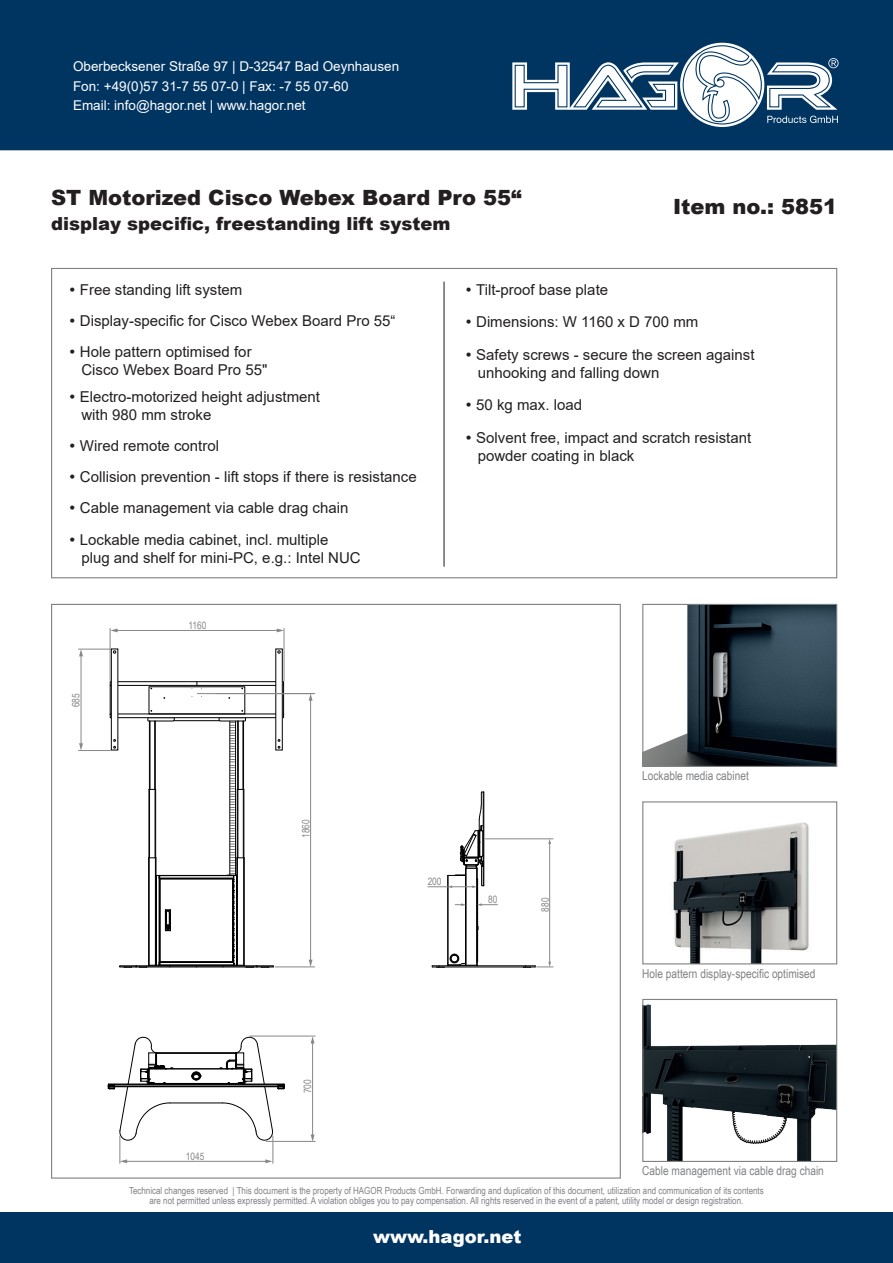
<style>
.page{position:relative;width:893px;height:1263px;background:#fff}
.page>*{position:absolute;margin:0;border:0;box-sizing:border-box;transform-origin:0 0}
.t1{font:900 21px "Arial";color:#231f20}
.t2{font:900 18px "Arial";color:#231f20}
.t3{font:900 18px "Arial";color:#fff}
.t4{font:15px/31px "Arial";color:#231f20}
.t5{font:13.5px/19.5px "Arial";color:#fff}
.t6{font:12.3px "Arial Narrow";color:#808285}
.t7{font:10.2px "Arial Narrow";color:#878787}
.t8{font:9.75px/10.5px "Arial Narrow";color:#808285;text-align:center}
</style>
<div class="page">
<hr style="left:443px;top:282px;width:2px;height:284px;background:#808285">
<img style="left:644px;top:1004px;width:191px;height:156px">
<div style="left:642px;top:999px;width:195px;height:163px;border:1px solid #808285"></div>
<img style="left:673px;top:822px;width:136px;height:140px">
<div style="left:642px;top:801px;width:195px;height:163px;border:1px solid #808285"></div>
<img style="left:644px;top:606px;width:191px;height:159px">
<div style="left:642px;top:604px;width:195px;height:163px;border:1px solid #808285"></div>
<div style="left:0;top:1213px;width:893px;height:50px;background:#003562"></div>
<div style="left:0;top:0;width:893px;height:150px;background:#003562"></div>
<svg style="left:502px;top:39px;width:358px;height:93px"></svg>
<hr style="left:160px;top:962px;width:73px;height:1px;background:#000">
<hr style="left:160px;top:961px;width:73px;height:1px;background:#000">
<hr style="left:160px;top:879px;width:73px;height:1px;background:#000">
<hr style="left:159px;top:878px;width:75px;height:1px;background:#000">
<hr style="left:156px;top:875px;width:81px;height:1px;background:#000">
<hr style="left:148px;top:858px;width:1px;height:108px;background:#000">
<hr style="left:149px;top:858px;width:1px;height:107px;background:#000">
<hr style="left:149px;top:721px;width:1px;height:68px;background:#000">
<hr style="left:149px;top:789px;width:1px;height:69px;background:#000">
<hr style="left:150px;top:721px;width:1px;height:68px;background:#000">
<hr style="left:154px;top:721px;width:1px;height:68px;background:#000">
<hr style="left:155px;top:721px;width:1px;height:68px;background:#000">
<hr style="left:155px;top:858px;width:1px;height:107px;background:#000">
<hr style="left:155px;top:789px;width:1px;height:69px;background:#000">
<hr style="left:156px;top:858px;width:1px;height:107px;background:#000">
<hr style="left:159px;top:879px;width:1px;height:83px;background:#000">
<hr style="left:160px;top:879px;width:1px;height:83px;background:#000">
<svg style="left:157px;top:954px;width:5px;height:11px"></svg>
<svg style="left:165px;top:909px;width:6px;height:22px"></svg>
<div style="left:119px;top:965px;width:155px;height:2px;border:1px solid #000"></div>
<svg style="left:124px;top:965px;width:26px;height:3px"></svg>
<hr style="left:432px;top:967px;width:103px;height:1px;background:#000">
<hr style="left:432px;top:965px;width:103px;height:1px;background:#000">
<hr style="left:170px;top:1103px;width:53px;height:1px;background:#000">
<hr style="left:115px;top:1086px;width:163px;height:1px;background:#000">
<hr style="left:108px;top:1084px;width:176px;height:1px;background:#000">
<hr style="left:164px;top:1083px;width:64px;height:1px;background:#000">
<hr style="left:149px;top:1068px;width:94px;height:1px;background:#000">
<hr style="left:156px;top:1053px;width:80px;height:1px;background:#000">
<hr style="left:149px;top:1052px;width:94px;height:1px;background:#000">
<svg style="left:191px;top:1071px;width:11px;height:10px"></svg>
<svg style="left:147px;top:718px;width:28px;height:4px"></svg>
<hr style="left:174px;top:720px;width:46px;height:1px;background:#000">
<div style="left:110px;top:714px;width:174px;height:4px;border:1px solid #000"></div>
<div style="left:110px;top:681px;width:174px;height:5px;border:1px solid #000"></div>
<div style="left:149px;top:686px;width:96px;height:28px;border:1px solid #000"></div>
<svg style="left:110px;top:685px;width:1px;height:29px"></svg>
<svg style="left:192px;top:682px;width:10px;height:7px"></svg>
<div style="left:111px;top:649px;width:7px;height:101px;background:#fff"></div>
<div style="left:111px;top:649px;width:7px;height:101px;border:1px solid #000"></div>
<div style="left:276px;top:649px;width:6px;height:101px;background:#fff"></div>
<div style="left:276px;top:649px;width:7px;height:101px;border:1px solid #000"></div>
<svg style="left:218px;top:685px;width:66px;height:283px"></svg>
<hr style="left:110px;top:628px;width:1px;height:53px;background:#878787">
<hr style="left:284px;top:628px;width:1px;height:53px;background:#878787">
<hr style="left:116px;top:630px;width:162px;height:1px;background:#878787">
<svg style="left:110px;top:628px;width:8px;height:4px"></svg>
<svg style="left:277px;top:628px;width:7px;height:4px"></svg>
<hr style="left:310px;top:699px;width:1px;height:262px;background:#878787">
<svg style="left:309px;top:694px;width:4px;height:7px"></svg>
<svg style="left:309px;top:960px;width:4px;height:7px"></svg>
<hr style="left:81px;top:655px;width:1px;height:90px;background:#878787">
<svg style="left:79px;top:650px;width:4px;height:6px"></svg>
<svg style="left:79px;top:743px;width:4px;height:7px"></svg>
<hr style="left:79px;top:649px;width:31px;height:1px;background:#878787">
<hr style="left:79px;top:750px;width:31px;height:1px;background:#878787">
<hr style="left:275px;top:967px;width:40px;height:1px;background:#878787">
<hr style="left:197px;top:693px;width:116px;height:1px;background:#878787">
<hr style="left:485px;top:838px;width:68px;height:1px;background:#878787">
<hr style="left:250px;top:1036px;width:65px;height:1px;background:#878787">
<hr style="left:266px;top:1141px;width:49px;height:1px;background:#878787">
<hr style="left:126px;top:1161px;width:141px;height:1px;background:#878787">
<svg style="left:108px;top:1037px;width:65px;height:126px"></svg>
<svg style="left:220px;top:1037px;width:65px;height:126px"></svg>
<hr style="left:216px;top:693px;width:99px;height:1px;background:#878787">
<hr style="left:549px;top:843px;width:1px;height:120px;background:#878787">
<svg style="left:548px;top:839px;width:3px;height:5px"></svg>
<hr style="left:312px;top:1042px;width:1px;height:94px;background:#878787">
<svg style="left:311px;top:1036px;width:4px;height:7px"></svg>
<svg style="left:311px;top:1134px;width:4px;height:8px"></svg>
<svg style="left:428px;top:792px;width:69px;height:176px"></svg>
<svg style="left:523px;top:962px;width:30px;height:6px"></svg>
<p class="t5" style="left:73px;top:57px;width:328px">Oberbecksener Straße 97 | D-32547 Bad Oeynhausen<br>Fon: +49(0)57 31-7 55 07-0 | Fax: -7 55 07-60<br>Email: info@hagor.net | www.hagor.net</p>
<h1 class="t1" style="left:51px;top:182px;width:472px">ST Motorized Cisco Webex Board Pro 55“</h1>
<p class="t2" style="left:51px;top:211px;width:401px">display specific, freestanding lift system</p>
<h1 class="t1" style="left:673px;top:191px;width:166px">Item no.: 5851</h1>
<p class="t4" style="left:80px;top:274px;width:317px">Free standing lift system<br>Display-specific for Cisco Webex Board Pro 55“<br>Hole pattern optimised for</p>
<p class="t4" style="left:80px;top:356px;width:242px;line-height:27px">Cisco Webex Board Pro 55"<br>Electro-motorized height adjustment</p>
<p class="t4" style="left:80px;top:399px;width:338px">with 980 mm stroke<br>Wired remote control<br>Collision prevention - lift stops if there is resistance Cable management via cable drag chain</p>
<p class="t4" style="left:80px;top:531px;width:282px;line-height:18px">Lockable media cabinet, incl. multiple<br>plug and shelf for mini-PC, e.g.: Intel NUC</p>
<p class="t7" style="left:69px;top:707px;width:15px;rotate:-90deg">685</p>
<p class="t7" style="left:189px;top:618px;width:19px">1160</p>
<p class="t7" style="left:298px;top:838px;width:20px;rotate:-90deg">1860</p>
<p class="t7" style="left:428px;top:874px;width:15px">200</p>
<p class="t4" style="left:476px;top:273px;width:280px;line-height:32.5px">Tilt-proof base plate<br>Dimensions: W 1160 x D 700 mm<br>Safety screws - secure the screen against</p>
<p class="t4" style="left:476px;top:356px;width:277px;line-height:32.5px">unhooking and falling down<br>50 kg max. load<br>Solvent free, impact and scratch resistant</p>
<p class="t4" style="left:478px;top:440px;width:158px">powder coating in black</p>
<p class="t7" style="left:488px;top:892px;width:11px">80</p>
<p class="t7" style="left:538px;top:912px;width:15px;rotate:-90deg">880</p>
<p class="t6" style="left:642px;top:767px;width:108px">Lockable media cabinet</p>
<p class="t6" style="left:642px;top:964px;width:175px">Hole pattern display-specific optimised</p>
<p class="t7" style="left:186px;top:1149px;width:20px">1045</p>
<p class="t7" style="left:300px;top:1093px;width:16px;rotate:-90deg">700</p>
<p class="t6" style="left:642px;top:1162px;width:183px">Cable management via cable drag chain</p>
<p class="t8" style="left:129px;top:1184px;width:636px">Technical changes reserved | This document is the property of HAGOR Products GmbH. Forwarding and duplication of this document, utilization and communication of its contents are not permitted unless expressly permitted. A violation obliges you to pay compensation. All rights reserved in the event of a patent, utility model or design registration.</p>
<p class="t3" style="left:373px;top:1223px;width:150px">www.hagor.net</p>
</div>
